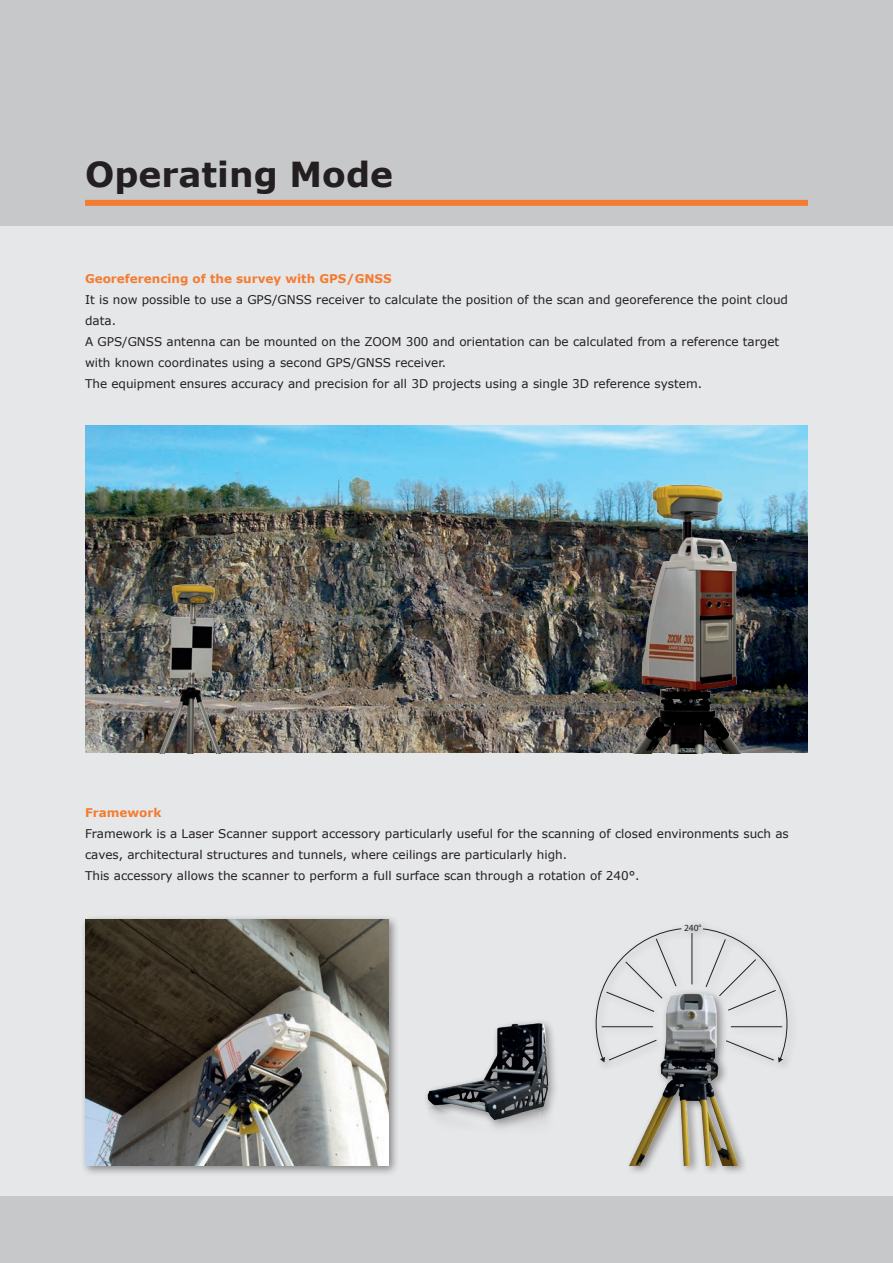
<style>
.page{position:relative;width:893px;height:1263px;background:#c7c8ca}
.page>*{position:absolute;margin:0;border:0;box-sizing:border-box;transform-origin:0 0}
.t1{font:700 34.5px "Verdana";color:#231f20}
.t2{font:12px/21px "Verdana";color:#231f20}
.t3{font:700 12px "Verdana";color:#f47c31}
.t4{font:9.45px "Myriad Pro";color:#231f20}
</style>
<div class="page">
<div style="left:0;top:227px;width:893px;height:969px;background:#e6e7e9"></div>
<div style="left:85px;top:200px;width:723px;height:6px;background:#f47b32"></div>
<div style="left:80px;top:914px;width:319px;height:262px;background:#231f20;opacity:.5"></div>
<img style="left:85px;top:919px;width:303px;height:246px">
<div style="left:591px;top:919px;width:208px;height:257px;background:#231f20;opacity:.5"></div>
<img style="left:593px;top:924px;width:197px;height:241px">
<hr style="left:692px;top:933px;width:1px;height:51px;background:#231f20">
<svg style="left:702px;top:928px;width:86px;height:134px"></svg>
<svg style="left:595px;top:928px;width:87px;height:134px"></svg>
<img style="left:426px;top:1021px;width:129px;height:108px">
<img style="left:85px;top:425px;width:723px;height:328px">
<img style="left:106px;top:557px;width:169px;height:196px">
<img style="left:606px;top:457px;width:157px;height:296px">
<h1 class="t1" style="left:85px;top:152px;width:309px">Operating Mode</h1>
<p class="t3" style="left:85px;top:271px;width:308px">Georeferencing of the survey with GPS/GNSS</p>
<p class="t2" style="left:85px;top:289px;width:704px">It is now possible to use a GPS/GNSS receiver to calculate the position of the scan and georeference the point cloud data.<br>A GPS/GNSS antenna can be mounted on the ZOOM 300 and orientation can be calculated from a reference target with known coordinates using a second GPS/GNSS receiver.<br>The equipment ensures accuracy and precision for all 3D projects using a single 3D reference system.</p>
<p class="t3" style="left:85px;top:805px;width:78px">Framework</p>
<p class="t2" style="left:85px;top:823px;width:705px">Framework is a Laser Scanner support accessory particularly useful for the scanning of closed environments such as caves, architectural structures and tunnels, where ceilings are particularly high.<br>This accessory allows the scanner to perform a full surface scan through a rotation of 240°.</p>
<p class="t4" style="left:684px;top:921px;width:19px">240°</p>
</div>
